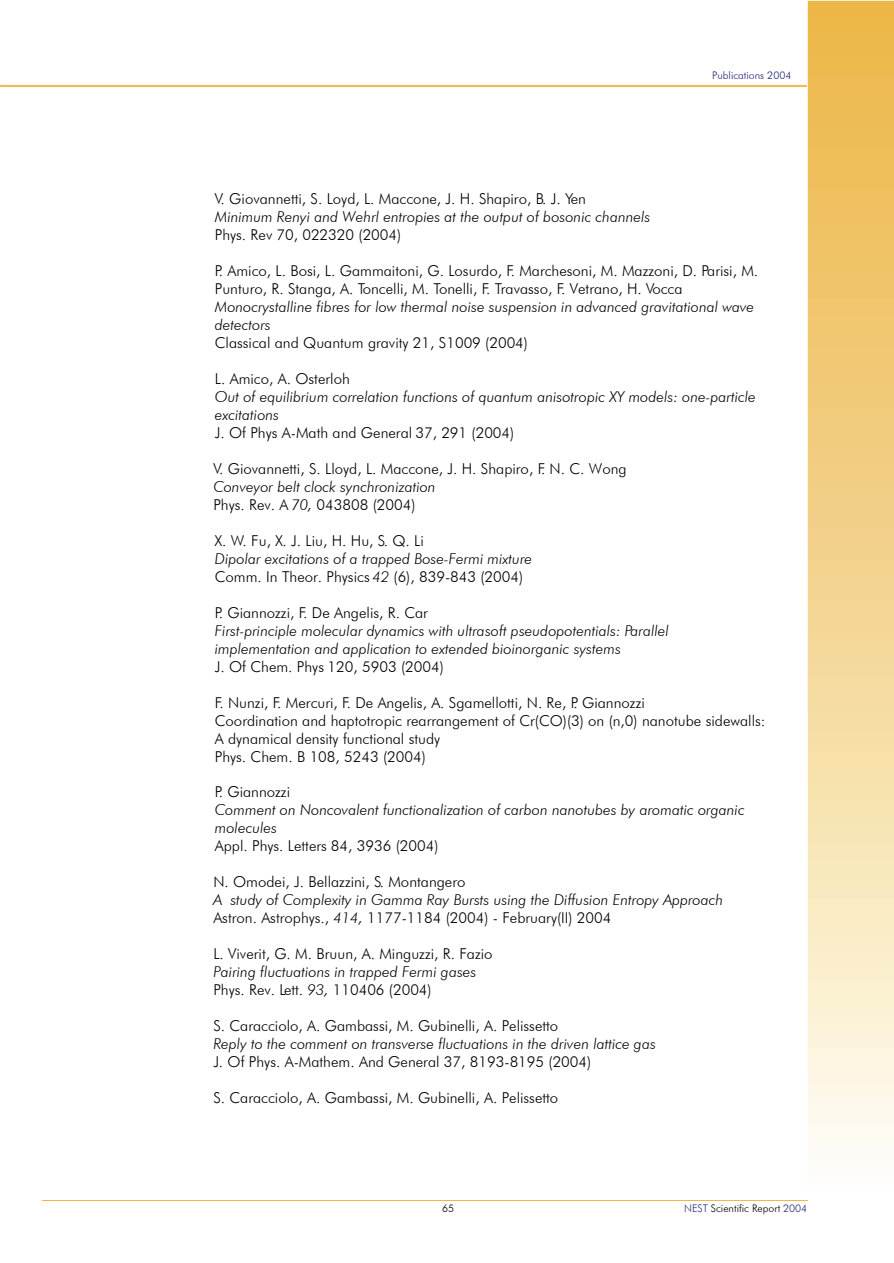
<style>
.page{position:relative;width:894px;height:1263px;background:#fff}
.page>*{position:absolute;margin:0;border:0;box-sizing:border-box;transform-origin:0 0}
.t1{font:italic 15px/18px "Futura Lt BT";color:#000}
.t2{font:15px/18px "Futura Lt BT";color:#000}
.t3{font:10.5px "Futura Lt BT";color:#000}
.t4{font:10.5px "Futura Lt BT";color:#242678}
.s1{font-style:normal}
.s2{font-weight:700;font-style:normal}
.s3{font-weight:700}
.s4{color:#262678}
</style>
<div class="page">
<div style="left:0;top:85px;width:891px;height:2px;border:1px solid #edb845"></div>
<hr style="left:42px;top:1200px;width:765px;height:1px;background:#edb845">
<svg style="left:807px;top:0;width:87px;height:1147px"></svg>
<p class="t4" style="left:712px;top:71px;width:81px">Publications 2004</p>
<p class="t2" style="left:215px;top:191px;width:373px">V. Giovannetti, S. Loyd, L. Maccone, J. H. Shapiro, B. J. Yen</p>
<p class="t1" style="left:215px;top:209px;width:437px">Minimum Renyi and Wehrl entropies at the output of bosonic channels<br><span class="s1">Phys. Rev</span> <span class="s2">70,</span> <span class="s1">022320 (2004)</span></p>
<p class="t2" style="left:215px;top:263px;width:545px">P. Amico, L. Bosi, L. Gammaitoni, G. Losurdo, F. Marchesoni, M. Mazzoni, D. Parisi, M.<br>Punturo, R. Stanga, A. Toncelli, M. Tonelli, F. Travasso, F. Vetrano, H. Vocca</p>
<p class="t1" style="left:215px;top:299px;width:541px">Monocrystalline fibres for low thermal noise suspension in advanced gravitational wave detectors</p>
<p class="t2" style="left:215px;top:335px;width:315px">Classical and Quantum gravity 21, S1009 (2004)</p>
<p class="t2" style="left:215px;top:371px;width:137px">L. Amico, A. Osterloh</p>
<p class="t1" style="left:215px;top:389px;width:542px">Out of equilibrium correlation functions of quantum anisotropic XY models: one-particle excitations<br><span class="s1">J. Of Phys A-Math and General</span> <span class="s2">37,</span> <span class="s1">291 (2004)</span></p>
<p class="t2" style="left:213px;top:461px;width:415px">V. Giovannetti, S. Lloyd, L. Maccone, J. H. Shapiro, F. N. C. Wong</p>
<p class="t1" style="left:213px;top:479px;width:224px">Conveyor belt clock synchronization<br><span class="s1">Phys. Rev. A</span> 70, <span class="s1">043808 (2004)</span></p>
<p class="t2" style="left:215px;top:533px;width:210px">X. W. Fu, X. J. Liu, H. Hu, S. Q. Li</p>
<p class="t1" style="left:215px;top:551px;width:319px">Dipolar excitations of a trapped Bose-Fermi mixture<br><span class="s1">Comm. In Theor. Physics</span> 42 <span class="s1">(6), 839-843 (2004)</span></p>
<p class="t2" style="left:215px;top:605px;width:215px">P. Giannozzi, F. De Angelis, R. Car</p>
<p class="t1" style="left:215px;top:623px;width:456px">First-principle molecular dynamics with ultrasoft pseudopotentials: Parallel implementation and application to extended bioinorganic systems<br><span class="s1">J. Of Chem. Phys</span> <span class="s2">120,</span> <span class="s1">5903 (2004)</span></p>
<p class="t2" style="left:215px;top:695px;width:552px">F. Nunzi, F. Mercuri, F. De Angelis, A. Sgamellotti, N. Re, P. Giannozzi<br>Coordination and haptotropic rearrangement of Cr(CO)(3) on (n,0) nanotube sidewalls:<br>A dynamical density functional study<br>Phys. Chem. B <span class="s3">108,</span> 5243 (2004)</p>
<p class="t2" style="left:215px;top:785px;width:77px">P. Giannozzi</p>
<p class="t1" style="left:215px;top:803px;width:531px">Comment on Noncovalent functionalization of carbon nanotubes by aromatic organic molecules<br><span class="s1">Appl. Phys. Letters</span> <span class="s2">84,</span> <span class="s1">3936 (2004)</span></p>
<p class="t2" style="left:213px;top:874px;width:254px">N. Omodei, J. Bellazzini, S. Montangero</p>
<p class="t1" style="left:213px;top:892px;width:511px">A study of Complexity in Gamma Ray Bursts using the Diffusion Entropy Approach<br><span class="s1">Astron. Astrophys.,</span> 414, <span class="s1">1177-1184 (2004) - February(II) 2004</span></p>
<p class="t2" style="left:213px;top:946px;width:281px">L. Viverit, G. M. Bruun, A. Minguzzi, R. Fazio</p>
<p class="t1" style="left:213px;top:964px;width:265px">Pairing fluctuations in trapped Fermi gases<br><span class="s1">Phys. Rev. Lett.</span> 93, <span class="s1">110406 (2004)</span></p>
<p class="t2" style="left:213px;top:1018px;width:346px">S. Caracciolo, A. Gambassi, M. Gubinelli, A. Pelissetto</p>
<p class="t1" style="left:213px;top:1036px;width:444px">Reply to the comment on transverse fluctuations in the driven lattice gas</p>
<p class="t2" style="left:213px;top:1054px;width:379px">J. Of Phys. A-Mathem. And General 37, 8193-8195 (2004)</p>
<p class="t2" style="left:213px;top:1090px;width:346px">S. Caracciolo, A. Gambassi, M. Gubinelli, A. Pelissetto</p>
<p class="t3" style="left:442px;top:1204px;width:14px">65</p>
<p class="t3" style="left:684px;top:1204px;width:125px"><span class="s4">NEST</span> Scientific Report <span class="s4">2004</span></p>
</div>
